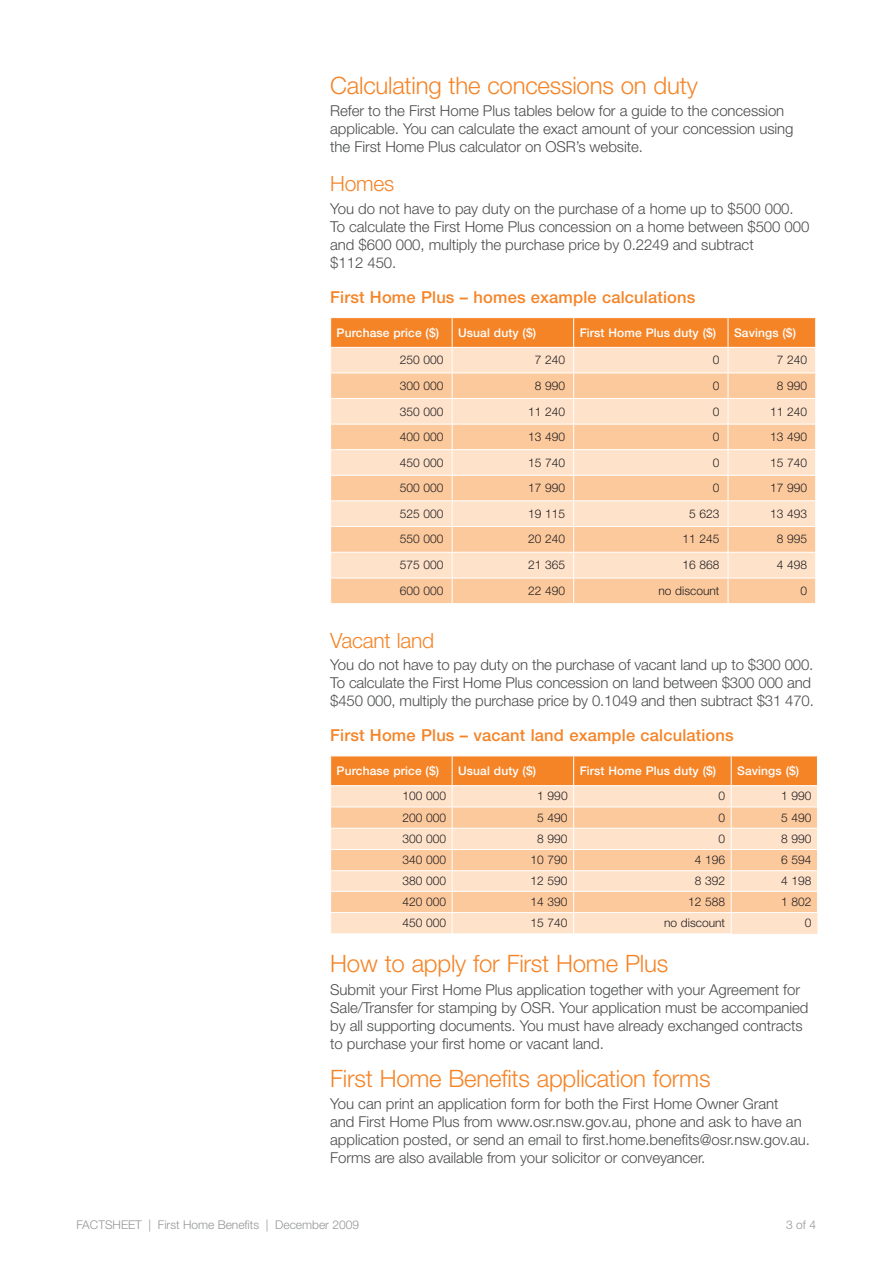
<style>
.page{position:relative;width:893px;height:1263px;background:#fff}
.page>*{position:absolute;margin:0;border:0;box-sizing:border-box;transform-origin:0 0}
.t1{font:300 24px "Helvetica Neue LT Std";letter-spacing:-.01em;color:#f58427}
.t2{font:300 21px "Helvetica Neue LT Std";letter-spacing:-.01em;color:#f58427}
.t3{font:500 16.5px "Helvetica Neue LT Std";letter-spacing:.01em;color:#f58427}
.t4{font:300 15px/18px "Helvetica Neue LT Std";letter-spacing:-.005em;color:#4b4c4d}
.t5{font:300 12px "Helvetica Neue LT Std";color:#231f20}
.t6{font:500 12px "Helvetica Neue LT Std";letter-spacing:.01em;color:#fff}
.t7{font:300 12px "Helvetica Neue LT Std";color:#939598}
</style>
<div class="page">
<svg style="left:330px;top:318px;width:486px;height:285px;background:#fccfa8"></svg>
<svg style="left:330px;top:756px;width:488px;height:177px;background:#fbcba3"></svg>
<h1 class="t1" style="left:330px;top:70px;width:369px">Calculating the concessions on duty</h1>
<p class="t4" style="left:330px;top:101px;width:465px">Refer to the First Home Plus tables below for a guide to the concession applicable. You can calculate the exact amount of your concession using the First Home Plus calculator on OSR’s website.</p>
<h2 class="t2" style="left:330px;top:171px;width:66px">Homes</h2>
<p class="t4" style="left:330px;top:199px;width:481px">You do not have to pay duty on the purchase of a home up to $500 000.<br>To calculate the First Home Plus concession on a home between $500 000 and $600 000, multiply the purchase price by 0.2249 and subtract<br>$112 450.</p>
<p class="t3" style="left:330px;top:287px;width:367px">First Home Plus – homes example calculations</p>
<p class="t6" style="left:337px;top:325px;width:104px">Purchase price ($)</p>
<p class="t6" style="left:458px;top:325px;width:80px">Usual duty ($)</p>
<p class="t6" style="left:580px;top:325px;width:138px">First Home Plus duty ($)</p>
<p class="t6" style="left:734px;top:325px;width:64px">Savings ($)</p>
<p class="t5" style="left:400px;top:353px;width:45px">250 000</p>
<p class="t5" style="left:535px;top:353px;width:32px">7 240</p>
<p class="t5" style="left:713px;top:353px;width:8px">0</p>
<p class="t5" style="left:777px;top:353px;width:32px">7 240</p>
<p class="t5" style="left:400px;top:378px;width:45px">300 000</p>
<p class="t5" style="left:535px;top:378px;width:32px">8 990</p>
<p class="t5" style="left:713px;top:378px;width:8px">0</p>
<p class="t5" style="left:777px;top:378px;width:32px">8 990</p>
<p class="t5" style="left:400px;top:404px;width:45px">350 000</p>
<p class="t5" style="left:528px;top:404px;width:39px">11 240</p>
<p class="t5" style="left:713px;top:404px;width:8px">0</p>
<p class="t5" style="left:770px;top:404px;width:39px">11 240</p>
<p class="t5" style="left:400px;top:430px;width:45px">400 000</p>
<p class="t5" style="left:528px;top:430px;width:39px">13 490</p>
<p class="t5" style="left:713px;top:430px;width:8px">0</p>
<p class="t5" style="left:770px;top:430px;width:39px">13 490</p>
<p class="t5" style="left:400px;top:455px;width:45px">450 000</p>
<p class="t5" style="left:528px;top:455px;width:39px">15 740</p>
<p class="t5" style="left:713px;top:455px;width:8px">0</p>
<p class="t5" style="left:770px;top:455px;width:39px">15 740</p>
<p class="t5" style="left:400px;top:481px;width:45px">500 000</p>
<p class="t5" style="left:528px;top:481px;width:39px">17 990</p>
<p class="t5" style="left:713px;top:481px;width:8px">0</p>
<p class="t5" style="left:770px;top:481px;width:39px">17 990</p>
<p class="t5" style="left:400px;top:506px;width:45px">525 000</p>
<p class="t5" style="left:528px;top:506px;width:39px">19 115</p>
<p class="t5" style="left:689px;top:506px;width:32px">5 623</p>
<p class="t5" style="left:770px;top:506px;width:39px">13 493</p>
<p class="t5" style="left:400px;top:532px;width:45px">550 000</p>
<p class="t5" style="left:528px;top:532px;width:39px">20 240</p>
<p class="t5" style="left:682px;top:532px;width:39px">11 245</p>
<p class="t5" style="left:777px;top:532px;width:32px">8 995</p>
<p class="t5" style="left:400px;top:558px;width:45px">575 000</p>
<p class="t5" style="left:528px;top:558px;width:39px">21 365</p>
<p class="t5" style="left:682px;top:558px;width:39px">16 868</p>
<p class="t5" style="left:777px;top:558px;width:32px">4 498</p>
<p class="t5" style="left:400px;top:583px;width:45px">600 000</p>
<p class="t5" style="left:528px;top:583px;width:39px">22 490</p>
<p class="t5" style="left:658px;top:583px;width:63px">no discount</p>
<p class="t5" style="left:800px;top:583px;width:8px">0</p>
<h2 class="t2" style="left:330px;top:627px;width:105px">Vacant land</h2>
<p class="t4" style="left:330px;top:655px;width:485px">You do not have to pay duty on the purchase of vacant land up to $300 000.<br>To calculate the First Home Plus concession on land between $300 000 and $450 000, multiply the purchase price by 0.1049 and then subtract $31 470.</p>
<p class="t3" style="left:330px;top:725px;width:405px">First Home Plus – vacant land example calculations</p>
<p class="t6" style="left:337px;top:764px;width:104px">Purchase price ($)</p>
<p class="t6" style="left:458px;top:764px;width:80px">Usual duty ($)</p>
<p class="t6" style="left:580px;top:764px;width:138px">First Home Plus duty ($)</p>
<p class="t6" style="left:737px;top:764px;width:64px">Savings ($)</p>
<p class="t5" style="left:402px;top:789px;width:45px">100 000</p>
<p class="t5" style="left:537px;top:789px;width:32px">1 990</p>
<p class="t5" style="left:718px;top:789px;width:8px">0</p>
<p class="t5" style="left:781px;top:789px;width:32px">1 990</p>
<p class="t5" style="left:402px;top:810px;width:45px">200 000</p>
<p class="t5" style="left:537px;top:810px;width:32px">5 490</p>
<p class="t5" style="left:718px;top:810px;width:8px">0</p>
<p class="t5" style="left:781px;top:810px;width:32px">5 490</p>
<p class="t5" style="left:402px;top:831px;width:45px">300 000</p>
<p class="t5" style="left:537px;top:831px;width:32px">8 990</p>
<p class="t5" style="left:718px;top:831px;width:8px">0</p>
<p class="t5" style="left:781px;top:831px;width:32px">8 990</p>
<p class="t5" style="left:402px;top:852px;width:45px">340 000</p>
<p class="t5" style="left:531px;top:852px;width:39px">10 790</p>
<p class="t5" style="left:695px;top:852px;width:32px">4 196</p>
<p class="t5" style="left:781px;top:852px;width:32px">6 594</p>
<p class="t5" style="left:402px;top:874px;width:45px">380 000</p>
<p class="t5" style="left:531px;top:874px;width:39px">12 590</p>
<p class="t5" style="left:695px;top:874px;width:32px">8 392</p>
<p class="t5" style="left:781px;top:874px;width:32px">4 198</p>
<p class="t5" style="left:402px;top:894px;width:45px">420 000</p>
<p class="t5" style="left:531px;top:894px;width:39px">14 390</p>
<p class="t5" style="left:688px;top:894px;width:39px">12 588</p>
<p class="t5" style="left:781px;top:894px;width:32px">1 802</p>
<p class="t5" style="left:402px;top:915px;width:45px">450 000</p>
<p class="t5" style="left:531px;top:915px;width:39px">15 740</p>
<p class="t5" style="left:664px;top:915px;width:63px">no discount</p>
<p class="t5" style="left:805px;top:915px;width:8px">0</p>
<h1 class="t1" style="left:330px;top:949px;width:339px">How to apply for First Home Plus</h1>
<p class="t4" style="left:330px;top:980px;width:480px">Submit your First Home Plus application together with your Agreement for Sale/Transfer for stamping by OSR. Your application must be accompanied by all supporting documents. You must have already exchanged contracts to purchase your first home or vacant land.</p>
<h1 class="t1" style="left:330px;top:1064px;width:382px">First Home Benefits application forms</h1>
<p class="t4" style="left:330px;top:1094px;width:481px">You can print an application form for both the First Home Owner Grant<br>and First Home Plus from www.osr.nsw.gov.au, phone and ask to have an application posted, or send an email to first.home.benefits@osr.nsw.gov.au.<br>Forms are also available from your solicitor or conveyancer.</p>
<p class="t7" style="left:77px;top:1217px;width:284px">FACTSHEET | First Home Benefits | December 2009</p>
<p class="t7" style="left:786px;top:1217px;width:31px">3 of 4</p>
</div>
